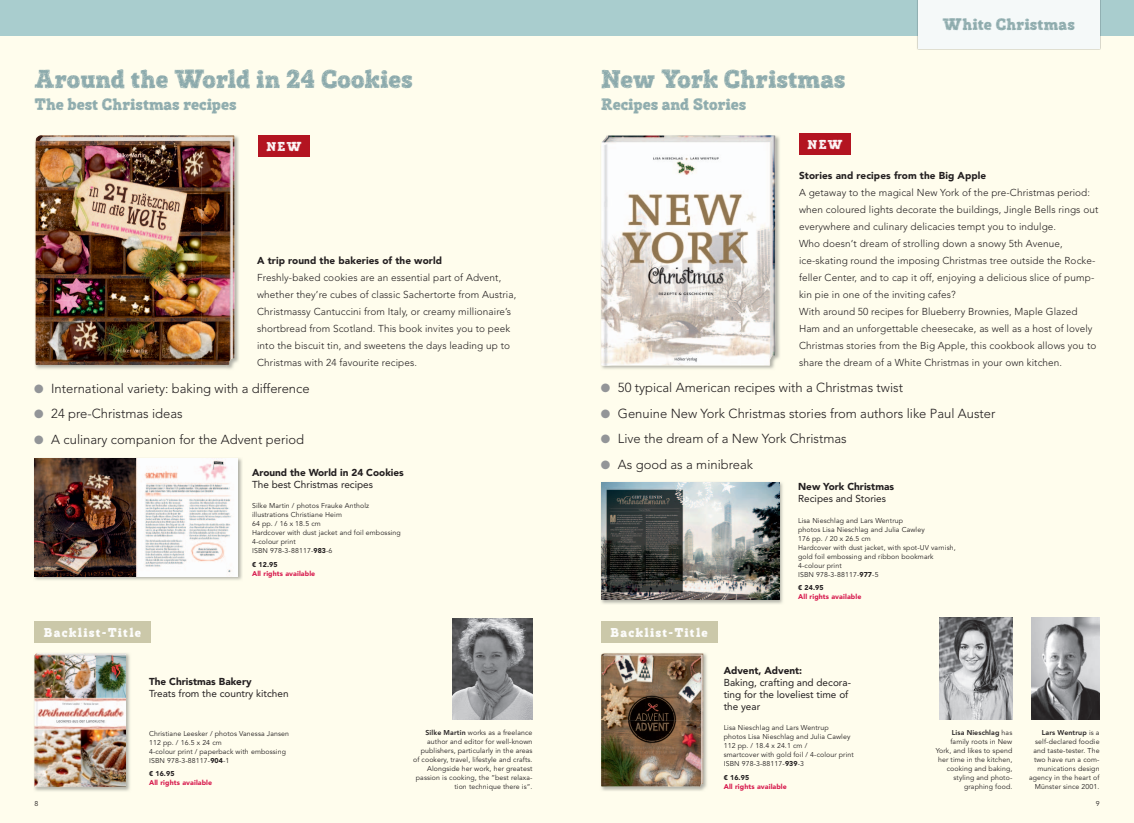
<style>
.page{position:relative;width:1134px;height:823px;background:#fff}
.page>*{position:absolute;margin:0;border:0;box-sizing:border-box;transform-origin:0 0}
.t1{font:25px "Posterizer KG Sketch";color:#8caaac}
.t2{font:16px "Posterizer KG Sketch";color:#8caaac}
.t3{font:300 13px "Avenir LT Std";color:#231f20}
.t4{font:12.4px "Posterizer KG Sketch";letter-spacing:.1em;color:#fff}
.t5{font:300 10px/17px "Avenir LT Std";letter-spacing:.01em;color:#231f20}
.t6{font:900 10px "Avenir LT Std";color:#231f20}
.t7{font:10px/12px "Avenir LT Std";color:#231f20}
.t8{font:7px/9px "Avenir LT Std";letter-spacing:.015em;color:#231f20}
.t9{font:900 7px "Avenir LT Std";letter-spacing:.015em;color:#d71a4e}
.t10{font:900 7px "Avenir LT Std";letter-spacing:.015em;color:#231f20}
.s1{color:#939598}
.s2{font-weight:900}
.s3{font-weight:800}
</style>
<div class="page">
<div style="left:0;top:0;width:1134px;height:822px;background:#fffded"></div>
<div style="left:0;top:0;width:1134px;height:36px;background:#a9cdce"></div>
<img style="left:917px;top:0;width:184px;height:50px">
<div style="left:918px;top:0;width:181px;height:48px;background:#f5f9f9"></div>
<img style="left:601px;top:653px;width:106px;height:138px">
<img style="left:601px;top:653px;width:102px;height:133px">
<img style="left:601px;top:136px;width:179px;height:233px">
<img style="left:601px;top:135px;width:175px;height:231px">
<div style="left:799px;top:134px;width:52px;height:20px;background:#b31421"></div>
<div style="left:601px;top:621px;width:116px;height:21px;background:#cbc8a9"></div>
<img style="left:939px;top:617px;width:73px;height:101px">
<img style="left:601px;top:482px;width:182px;height:122px">
<img style="left:601px;top:482px;width:178px;height:117px">
<img style="left:1032px;top:617px;width:67px;height:101px">
<img style="left:35px;top:135px;width:204px;height:234px">
<img style="left:35px;top:135px;width:199px;height:231px">
<div style="left:258px;top:135px;width:52px;height:21px;background:#b31421"></div>
<div style="left:34px;top:621px;width:117px;height:21px;background:#cbc8a9"></div>
<img style="left:452px;top:618px;width:80px;height:100px">
<img style="left:34px;top:458px;width:208px;height:122px">
<img style="left:34px;top:458px;width:204px;height:118px">
<img style="left:34px;top:653px;width:96px;height:138px">
<img style="left:34px;top:653px;width:92px;height:133px">
<h1 class="t1" style="left:34px;top:63px;width:380px">Around the World in 24 Cookies</h1>
<h2 class="t2" style="left:34px;top:94px;width:204px">The best Christmas recipes</h2>
<h3 class="t4" style="left:266px;top:138px;width:37px">NEW</h3>
<h3 class="t6" style="left:257px;top:254px;width:186px">A trip round the bakeries of the world</h3>
<p class="t5" style="left:257px;top:268px;width:261px">Freshly-baked cookies are an essential part of Advent, whether they’re cubes of classic Sachertorte from Austria, Christmassy Cantuccini from Italy, or creamy millionaire’s shortbread from Scotland. This book invites you to peek into the biscuit tin, and sweetens the days leading up to Christmas with 24 favourite recipes.</p>
<h3 class="t3" style="left:34px;top:380px;width:277px"><span class="s1">●</span> International variety: baking with a difference</h3>
<h3 class="t3" style="left:34px;top:405px;width:150px"><span class="s1">●</span> 24 pre-Christmas ideas</h3>
<h3 class="t3" style="left:34px;top:431px;width:271px"><span class="s1">●</span> A culinary companion for the Advent period</h3>
<h3 class="t6" style="left:252px;top:466px;width:153px">Around the World in 24 Cookies</h3>
<h3 class="t7" style="left:252px;top:478px;width:122px">The best Christmas recipes</h3>
<p class="t8" style="left:252px;top:501px;width:150px">Silke Martin / photos Frauke Antholz illustrations Christiane Heim<br>64 pp. / 16 x 18.5 cm<br>Hardcover with dust jacket and foil embossing<br>4-colour print<br>ISBN 978-3-88117-<span class="s2">983</span>-6</p>
<p class="t10" style="left:252px;top:559px;width:27px">€ 12.95</p>
<p class="t9" style="left:252px;top:568px;width:65px">All rights available</p>
<h3 class="t4" style="left:44px;top:624px;width:99px">Backlist-Title</h3>
<h3 class="t6" style="left:149px;top:675px;width:104px">The Christmas Bakery</h3>
<h3 class="t7" style="left:149px;top:687px;width:141px">Treats from the country kitchen</h3>
<p class="t8" style="left:149px;top:728px;width:142px">Christiane Leesker / photos Vanessa Jansen<br>112 pp. / 16.5 x 24 cm<br>4-colour print / paperback with embossing<br>ISBN 978-3-88117-<span class="s2">904</span>-1</p>
<p class="t10" style="left:149px;top:769px;width:27px">€ 16.95</p>
<p class="t9" style="left:149px;top:778px;width:65px">All rights available</p>
<p class="t8" style="left:413px;top:727px;width:121px;text-align:right"><span class="s3">Silke Martin</span> works as a freelance author and editor for well-known publishers, particularly in the areas of cookery, travel, lifestyle and crafts.<br>Alongside her work, her greatest passion is cooking, the ”best relaxa&shy;tion technique there is“.</p>
<h1 class="t1" style="left:601px;top:63px;width:246px">New York Christmas</h1>
<h2 class="t2" style="left:601px;top:94px;width:147px">Recipes and Stories</h2>
<h3 class="t4" style="left:807px;top:136px;width:37px">NEW</h3>
<h2 class="t2" style="left:942px;top:14px;width:134px">White Christmas</h2>
<h3 class="t6" style="left:799px;top:169px;width:189px">Stories and recipes from the Big Apple</h3>
<p class="t5" style="left:799px;top:183px;width:301px">A getaway to the magical New York of the pre-Christmas period: when coloured lights decorate the buildings, Jingle Bells rings out everywhere and culinary delicacies tempt you to indulge.<br>Who doesn‘t dream of strolling down a snowy 5th Avenue, ice-skating round the imposing Christmas tree outside the Rocke&shy;feller Center, and to cap it off, enjoying a delicious slice of pump&shy;kin pie in one of the inviting cafes?<br>With around 50 recipes for Blueberry Brownies, Maple Glazed Ham and an unforgettable cheesecake, as well as a host of lovely Christmas stories from the Big Apple, this cookbook allows you to share the dream of a White Christmas in your own kitchen.</p>
<h3 class="t3" style="left:601px;top:380px;width:304px"><span class="s1">●</span> 50 typical American recipes with a Christmas twist</h3>
<h3 class="t3" style="left:601px;top:405px;width:396px"><span class="s1">●</span> Genuine New York Christmas stories from authors like Paul Auster</h3>
<h3 class="t3" style="left:601px;top:431px;width:247px"><span class="s1">●</span> Live the dream of a New York Christmas</h3>
<h3 class="t3" style="left:601px;top:456px;width:154px"><span class="s1">●</span> As good as a minibreak</h3>
<h3 class="t4" style="left:611px;top:624px;width:99px">Backlist-Title</h3>
<h3 class="t6" style="left:798px;top:480px;width:97px">New York Christmas</h3>
<h3 class="t7" style="left:798px;top:492px;width:89px">Recipes and Stories</h3>
<p class="t8" style="left:798px;top:516px;width:159px">Lisa Nieschlag and Lars Wentrup<br>photos Lisa Nieschlag and Julia Cawley<br>176 pp. / 20 x 26.5 cm<br>Hardcover with dust jacket, with spot-UV varnish, gold foil embossing and ribbon bookmark<br>4-colour print<br>ISBN 978-3-88117-<span class="s2">977</span>-5</p>
<p class="t10" style="left:798px;top:583px;width:27px">€ 24.95</p>
<p class="t9" style="left:798px;top:592px;width:65px">All rights available</p>
<h3 class="t6" style="left:724px;top:663px;width:80px">Advent, Advent:</h3>
<h3 class="t7" style="left:724px;top:675px;width:129px">Baking, crafting and decora&shy;ting for the loveliest time of the year</h3>
<p class="t8" style="left:724px;top:722px;width:132px">Lisa Nieschlag and Lars Wentrup<br>photos Lisa Nieschlag and Julia Cawley<br>112 pp. / 18.4 x 24.1 cm /<br>smartcover with gold foil / 4-colour print<br>ISBN 978-3-88117-<span class="s2">939</span>-3</p>
<p class="t10" style="left:724px;top:772px;width:27px">€ 16.95</p>
<p class="t9" style="left:724px;top:781px;width:65px">All rights available</p>
<p class="t8" style="left:936px;top:727px;width:78px;text-align:right"><span class="s3">Lisa Nieschlag</span> has family roots in New<br>York, and likes to spend her time in the kitchen, cooking and baking, styling and photo&shy;graphing food.</p>
<p class="t8" style="left:1029px;top:727px;width:72px;text-align:right"><span class="s3">Lars Wentrup</span> is a self-declared foodie and taste-tester. The two have run a com&shy;munications design agency in the heart of<br>Münster since 2001.</p>
<p class="t8" style="left:34px;top:798px;width:5px">8</p>
<p class="t8" style="left:1096px;top:798px;width:5px">9</p>
</div>
